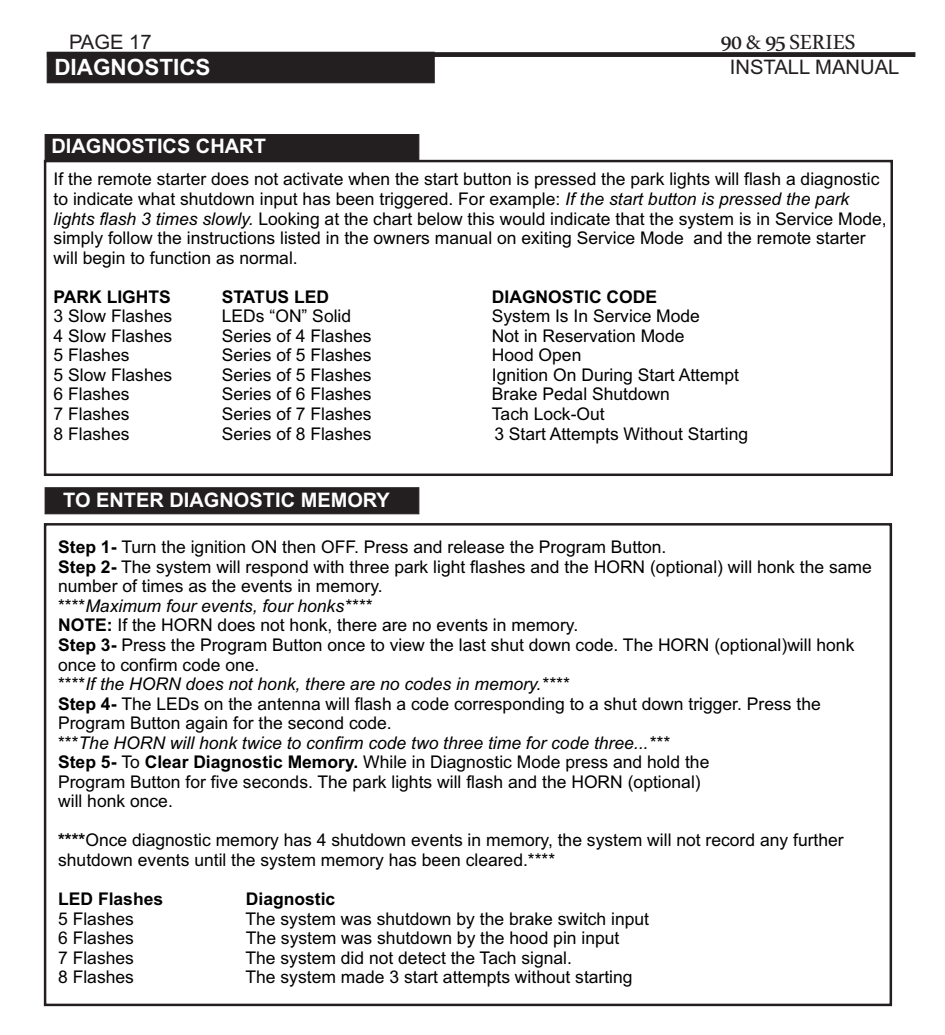
<style>
.page{position:relative;width:945px;height:1035px;background:#fff}
.page>*{position:absolute;margin:0;border:0;box-sizing:border-box;transform-origin:0 0}
.t1{font:30px "Microsoft Uighur";color:#231f20}
.t2{font:700 22.5px "Arial";color:#fff}
.t3{font:700 20px "Arial";color:#fff}
.t4{font:20px "Arial";color:#231f20}
.t5{font:17.5px/19.5px "Arial";color:#000}
.t6{font:700 17.5px "Arial";color:#000}
.s1{font-style:italic}
.s2{font-weight:700}
</style>
<div class="page">
<svg style="left:47px;top:52px;width:868px;height:31px"></svg>
<div style="left:44px;top:160px;width:849px;height:316px;border:2px solid #231f20"></div>
<div style="left:45px;top:134px;width:374px;height:28px;background:#231f20"></div>
<svg style="left:45px;top:487px;width:374px;height:27px;background:#242021"></svg>
<p class="t4" style="left:69px;top:34px;width:84px">PAGE 17</p>
<h1 class="t1" style="left:721px;top:28px;width:136px">90 &amp; 95 SERIES</h1>
<p class="t2" style="left:54px;top:59px;width:158px">DIAGNOSTICS</p>
<p class="t4" style="left:730px;top:59px;width:171px">INSTALL MANUAL</p>
<p class="t3" style="left:51px;top:139px;width:216px">DIAGNOSTICS CHART</p>
<p class="t5" style="left:54px;top:171px;width:835px">If the remote starter does not activate when the start button is pressed the park lights will flash a diagnostic to indicate what shutdown input has been triggered. For example: <span class="s1">If the start button is pressed the park lights flash 3 times slowly.</span> Looking at the chart below this would indicate that the system is in Service Mode, simply follow the instructions listed in the owners manual on exiting Service Mode and the remote starter will begin to function as normal.</p>
<p class="t6" style="left:54px;top:290px;width:119px">PARK LIGHTS</p>
<p class="t6" style="left:222px;top:290px;width:109px">STATUS LED</p>
<p class="t6" style="left:492px;top:290px;width:167px">DIAGNOSTIC CODE</p>
<p class="t5" style="left:54px;top:308px;width:120px">3 Slow Flashes</p>
<p class="t5" style="left:222px;top:308px;width:131px">LEDs “ON” Solid</p>
<p class="t5" style="left:492px;top:308px;width:210px">System Is In Service Mode</p>
<p class="t5" style="left:54px;top:328px;width:120px">4 Slow Flashes</p>
<p class="t5" style="left:222px;top:328px;width:151px">Series of 4 Flashes</p>
<p class="t5" style="left:492px;top:328px;width:194px">Not in Reservation Mode</p>
<p class="t5" style="left:54px;top:347px;width:77px">5 Flashes</p>
<p class="t5" style="left:222px;top:347px;width:151px">Series of 5 Flashes</p>
<p class="t5" style="left:492px;top:347px;width:91px">Hood Open</p>
<p class="t5" style="left:54px;top:367px;width:120px">5 Slow Flashes</p>
<p class="t5" style="left:222px;top:367px;width:151px">Series of 5 Flashes</p>
<p class="t5" style="left:492px;top:367px;width:249px">Ignition On During Start Attempt</p>
<p class="t5" style="left:54px;top:386px;width:77px">6 Flashes</p>
<p class="t5" style="left:222px;top:386px;width:151px">Series of 6 Flashes</p>
<p class="t5" style="left:492px;top:386px;width:180px">Brake Pedal Shutdown</p>
<p class="t5" style="left:54px;top:406px;width:77px">7 Flashes</p>
<p class="t5" style="left:222px;top:406px;width:151px">Series of 7 Flashes</p>
<p class="t5" style="left:492px;top:406px;width:114px">Tach Lock-Out</p>
<p class="t5" style="left:54px;top:425px;width:77px">8 Flashes</p>
<p class="t5" style="left:222px;top:425px;width:151px">Series of 8 Flashes</p>
<p class="t5" style="left:494px;top:425px;width:255px">3 Start Attempts Without Starting</p>
<p class="t3" style="left:63px;top:492px;width:328px">TO ENTER DIAGNOSTIC MEMORY</p>
<p class="t5" style="left:58px;top:539px;width:815px"><span class="s2">Step 1-</span> Turn the ignition ON then OFF. Press and release the Program Button.<br><span class="s2">Step 2-</span> The system will respond with three park light flashes and the HORN (optional) will honk the same number of times as the events in memory.<br>****<span class="s1">Maximum four events, four honks****<br></span><span class="s2">NOTE:</span> If the HORN does not honk, there are no events in memory.<br><span class="s2">Step 3-</span> Press the Program Button once to view the last shut down code. The HORN (optional)will honk once to confirm code one.<br>****<span class="s1">If the HORN does not honk, there are no codes in memory.****<br></span><span class="s2">Step 4-</span> The LEDs on the antenna will flash a code corresponding to a shut down trigger. Press the Program Button again for the second code.<br>***<span class="s1">The HORN will honk twice to confirm code two three time for code three...***<br></span><span class="s2">Step 5-</span> To <span class="s2">Clear Diagnostic Memory.</span> While in Diagnostic Mode press and hold the<br>Program Button for five seconds. The park lights will flash and the HORN (optional)<br>will honk once.</p>
<p class="t5" style="left:58px;top:832px;width:787px"><span class="s2">****</span>Once diagnostic memory has 4 shutdown events in memory, the system will not record any further shutdown events until the system memory has been cleared.****</p>
<p class="t6" style="left:58px;top:892px;width:107px">LED Flashes</p>
<p class="t6" style="left:246px;top:892px;width:91px">Diagnostic</p>
<p class="t5" style="left:58px;top:910px;width:77px">5 Flashes</p>
<p class="t5" style="left:246px;top:910px;width:405px">The system was shutdown by the brake switch input</p>
<p class="t5" style="left:58px;top:930px;width:77px">6 Flashes</p>
<p class="t5" style="left:246px;top:930px;width:375px">The system was shutdown by the hood pin input</p>
<p class="t5" style="left:58px;top:949px;width:77px">7 Flashes</p>
<p class="t5" style="left:246px;top:949px;width:328px">The system did not detect the Tach signal.</p>
<p class="t5" style="left:58px;top:969px;width:77px">8 Flashes</p>
<p class="t5" style="left:246px;top:969px;width:389px">The system made 3 start attempts without starting</p>
</div>
